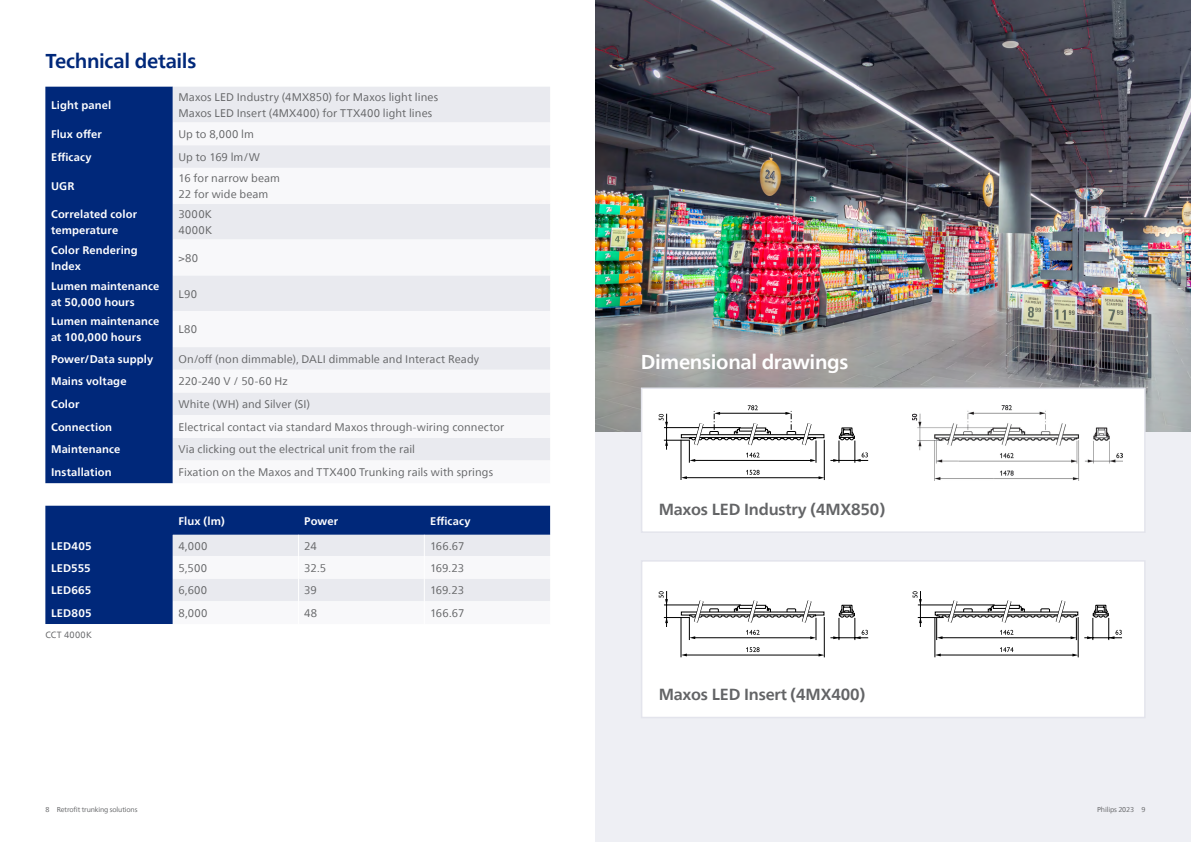
<style>
.page{position:relative;width:1191px;height:842px;background:#fff}
.page>*{position:absolute;margin:0;border:0;box-sizing:border-box;transform-origin:0 0}
.t1{font:700 20px "Neue Frutiger World";letter-spacing:-.015em;color:#fff}
.t2{font:700 20px "Neue Frutiger World";letter-spacing:-.015em;color:#00287a}
.t3{font:700 16px "Neue Frutiger World";letter-spacing:-.01em;color:#636466}
.t4{font:11px/16px "Neue Frutiger World";letter-spacing:.01em;color:#636466}
.t5{font:700 11px/16px "Neue Frutiger World";letter-spacing:.01em;color:#fff}
.t6{font:11px/16px "Neue Frutiger World";letter-spacing:.03em;color:#636466}
.t7{font:9px "Neue Frutiger World";letter-spacing:.035em;color:#636466}
.t8{font:7px "Neue Frutiger World";letter-spacing:-.02em;color:#636466}
</style>
<div class="page">
<div style="left:595px;top:421px;width:596px;height:421px;background:#eeeff4"></div>
<img style="left:595px;top:0;width:596px;height:277px">
<img style="left:595px;top:277px;width:596px;height:154px">
<div style="left:641px;top:387px;width:504px;height:146px;background:#fff;border:2px solid #e3e4ec"></div>
<div style="left:641px;top:560px;width:504px;height:158px;background:#fff;border:2px solid #e3e4ec"></div>
<hr style="left:830px;top:460px;width:38px;height:1px;background:#000">
<svg style="left:833px;top:427px;width:35px;height:36px"></svg>
<hr style="left:685px;top:477px;width:135px;height:1px;background:#000">
<hr style="left:681px;top:440px;width:1px;height:40px;background:#000">
<hr style="left:824px;top:440px;width:1px;height:40px;background:#000">
<svg style="left:681px;top:476px;width:6px;height:3px"></svg>
<svg style="left:818px;top:476px;width:6px;height:3px"></svg>
<svg style="left:746px;top:470px;width:13px;height:5px"></svg>
<svg style="left:658px;top:405px;width:167px;height:58px"></svg>
<img style="left:912px;top:405px;width:210px;height:75px">
<hr style="left:830px;top:638px;width:38px;height:1px;background:#000">
<svg style="left:833px;top:604px;width:35px;height:36px"></svg>
<hr style="left:685px;top:655px;width:135px;height:1px;background:#000">
<hr style="left:681px;top:617px;width:1px;height:40px;background:#000">
<hr style="left:824px;top:617px;width:1px;height:40px;background:#000">
<svg style="left:681px;top:653px;width:6px;height:3px"></svg>
<svg style="left:746px;top:647px;width:13px;height:5px"></svg>
<svg style="left:658px;top:591px;width:167px;height:49px"></svg>
<hr style="left:1084px;top:638px;width:38px;height:1px;background:#000">
<svg style="left:1087px;top:604px;width:34px;height:36px"></svg>
<hr style="left:939px;top:655px;width:135px;height:1px;background:#000">
<hr style="left:934px;top:617px;width:1px;height:40px;background:#000">
<hr style="left:1078px;top:617px;width:1px;height:40px;background:#000">
<svg style="left:912px;top:591px;width:166px;height:49px"></svg>
<svg style="left:1000px;top:647px;width:13px;height:5px"></svg>
<div style="left:45px;top:87px;width:128px;height:396px;background:#00287a"></div>
<div style="left:173px;top:87px;width:377px;height:35px;background:#e9eaef"></div>
<svg style="left:173px;top:145px;width:377px;height:315px;fill:#ecedf2"></svg>
<div style="left:45px;top:506px;width:505px;height:118px;background:#00287a"></div>
<svg style="left:173px;top:535px;width:377px;height:89px"></svg>
<h1 class="t2" style="left:45px;top:43px;width:152px">Technical details</h1>
<p class="t5" style="left:51px;top:97px;width:62px">Light panel</p>
<p class="t4" style="left:178px;top:89px;width:261px">Maxos LED Industry (4MX850) for Maxos light lines<br>Maxos LED Insert (4MX400) for TTX400 light lines</p>
<p class="t5" style="left:51px;top:126px;width:52px">Flux offer</p>
<p class="t4" style="left:178px;top:126px;width:77px">Up to 8,000 lm</p>
<p class="t5" style="left:51px;top:149px;width:42px">Efficacy</p>
<p class="t4" style="left:178px;top:149px;width:83px">Up to 169 lm/W</p>
<p class="t5" style="left:51px;top:178px;width:25px">UGR</p>
<p class="t4" style="left:178px;top:170px;width:103px">16 for narrow beam<br>22 for wide beam</p>
<p class="t5" style="left:51px;top:206px;width:88px">Correlated color temperature</p>
<p class="t6" style="left:178px;top:206px;width:35px">3000K<br>4000K</p>
<p class="t5" style="left:51px;top:242px;width:88px">Color Rendering<br>Index</p>
<p class="t4" style="left:178px;top:250px;width:21px">&gt;80</p>
<p class="t5" style="left:51px;top:278px;width:110px">Lumen maintenance at 50,000 hours</p>
<p class="t4" style="left:178px;top:286px;width:20px">L90</p>
<p class="t5" style="left:51px;top:313px;width:110px">Lumen maintenance at 100,000 hours</p>
<p class="t4" style="left:178px;top:322px;width:20px">L80</p>
<p class="t5" style="left:51px;top:351px;width:104px">Power/Data supply</p>
<p class="t4" style="left:178px;top:351px;width:302px">On/off (non dimmable), DALI dimmable and Interact Ready</p>
<p class="t5" style="left:51px;top:373px;width:77px">Mains voltage</p>
<p class="t4" style="left:178px;top:374px;width:111px">220-240 V / 50-60 Hz</p>
<p class="t5" style="left:51px;top:396px;width:30px">Color</p>
<p class="t4" style="left:178px;top:396px;width:133px">White (WH) and Silver (SI)</p>
<p class="t5" style="left:51px;top:419px;width:63px">Connection</p>
<p class="t4" style="left:178px;top:419px;width:327px">Electrical contact via standard Maxos through-wiring connector</p>
<p class="t5" style="left:51px;top:441px;width:71px">Maintenance</p>
<p class="t4" style="left:178px;top:442px;width:238px">Via clicking out the electrical unit from the rail</p>
<p class="t5" style="left:51px;top:464px;width:62px">Installation</p>
<p class="t4" style="left:178px;top:464px;width:316px">Fixation on the Maxos and TTX400 Trunking rails with springs</p>
<p class="t5" style="left:178px;top:512px;width:48px">Flux (lm)</p>
<p class="t5" style="left:304px;top:512px;width:35px">Power</p>
<p class="t5" style="left:430px;top:512px;width:42px">Efficacy</p>
<p class="t5" style="left:51px;top:538px;width:42px">LED405</p>
<p class="t4" style="left:178px;top:538px;width:31px">4,000</p>
<p class="t4" style="left:304px;top:538px;width:14px">24</p>
<p class="t4" style="left:430px;top:538px;width:36px">166.67</p>
<p class="t5" style="left:51px;top:559px;width:41px">LED555</p>
<p class="t4" style="left:178px;top:560px;width:30px">5,500</p>
<p class="t4" style="left:304px;top:560px;width:23px">32.5</p>
<p class="t4" style="left:430px;top:560px;width:36px">169.23</p>
<p class="t5" style="left:51px;top:582px;width:42px">LED665</p>
<p class="t4" style="left:178px;top:582px;width:30px">6,600</p>
<p class="t4" style="left:304px;top:582px;width:14px">39</p>
<p class="t4" style="left:430px;top:582px;width:36px">169.23</p>
<p class="t5" style="left:51px;top:605px;width:42px">LED805</p>
<p class="t4" style="left:178px;top:605px;width:31px">8,000</p>
<p class="t4" style="left:304px;top:605px;width:15px">48</p>
<p class="t4" style="left:430px;top:605px;width:36px">166.67</p>
<p class="t7" style="left:45px;top:628px;width:48px">CCT 4000K</p>
<h1 class="t1" style="left:641px;top:344px;width:209px">Dimensional drawings</h1>
<h2 class="t3" style="left:658px;top:495px;width:228px">Maxos LED Industry (4MX850)</h2>
<h2 class="t3" style="left:658px;top:681px;width:208px">Maxos LED Insert (4MX400)</h2>
<p class="t8" style="left:45px;top:804px;width:94px">8 Retrofit trunking solutions</p>
<p class="t8" style="left:1097px;top:804px;width:50px">Philips 2023 9</p>
</div>
